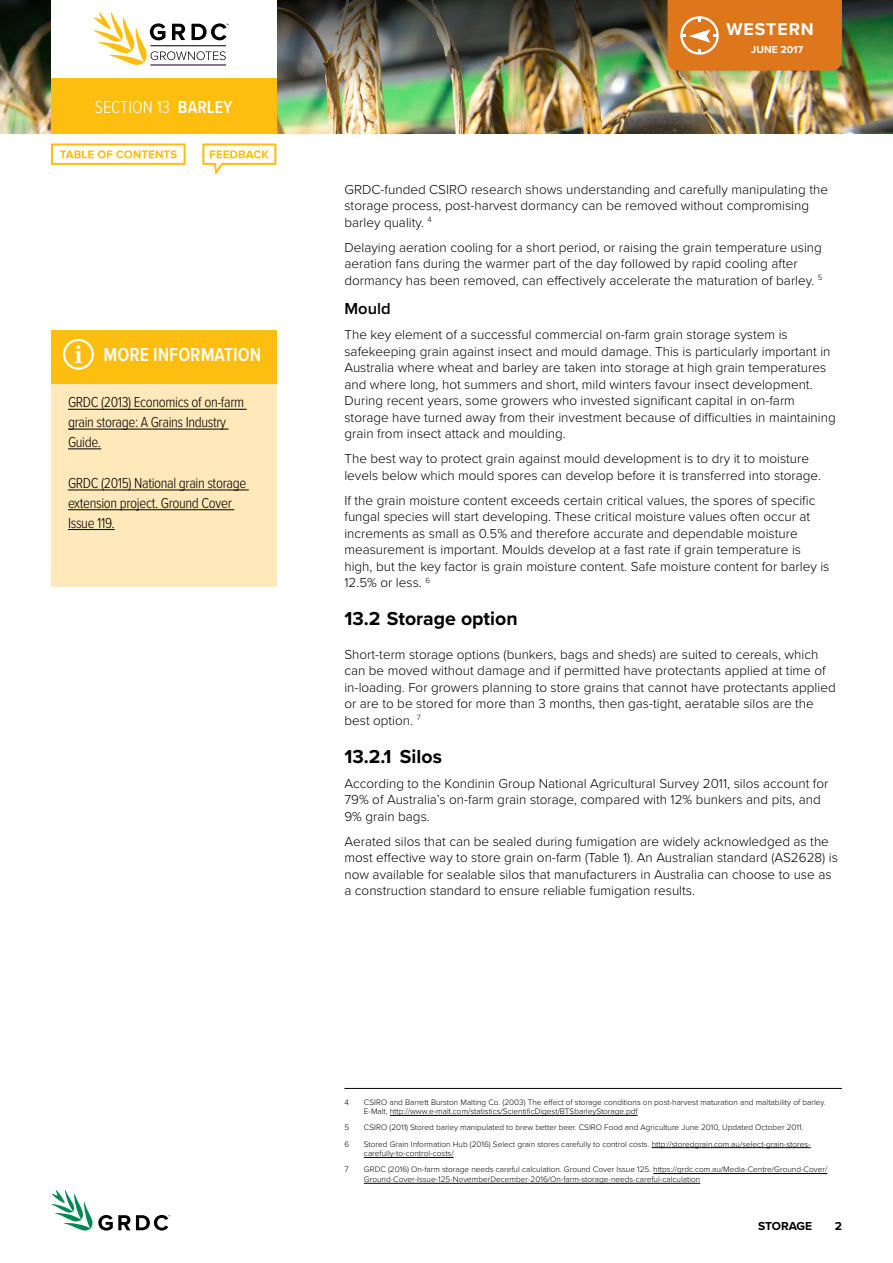
<style>
.page{position:relative;width:893px;height:1263px;background:#fff}
.page>*{position:absolute;margin:0;border:0;box-sizing:border-box;transform-origin:0 0}
.t1{font:700 19.5px "Proxima Nova";color:#000}
.t2{font:600 19.5px "Proxima Nova Cond";color:#fff}
.t3{font:300 18px "Proxima Nova Cond";color:#fff}
.t4{font:700 17.7px "Proxima Nova";letter-spacing:.05em;color:#fff}
.t5{font:600 16.5px "Proxima Nova";color:#000}
.t6{font:300 15px/19.8px "Proxima Nova Cond";letter-spacing:-.025em;color:#000}
.t7{font:300 13.5px/16.5px "Proxima Nova";color:#000}
.t8{font:700 12px "Proxima Nova";color:#000}
.t9{font:700 10.5px "Proxima Nova";color:#fff}
.t10{font:300 8.25px/9.8px "Proxima Nova";color:#000}
.s1{font-weight:600}
.s2{font-family:"Minion Pro";font-weight:700;font-size:27px}
</style>
<div class="page">
<img style="left:0;top:117px;width:893px;height:16px">
<img style="left:0;top:0;width:893px;height:117px">
<svg style="left:51px;top:1190px;width:119px;height:41px"></svg>
<div style="left:51px;top:0;width:225px;height:81px;background:#fff"></div>
<div style="left:51px;top:78px;width:225px;height:55px;background:#febe10"></div>
<div style="left:668px;top:0;width:174px;height:71px;background:#de761c"></div>
<hr style="left:150px;top:65px;width:76px;height:1px;background:#000">
<svg style="left:93px;top:12px;width:136px;height:53px"></svg>
<hr style="left:344px;top:1088px;width:498px;height:1px;background:#000">
<hr style="left:390px;top:1115px;width:248px;height:1px;background:#000">
<hr style="left:652px;top:1147px;width:159px;height:1px;background:#000">
<hr style="left:364px;top:1157px;width:90px;height:1px;background:#000">
<hr style="left:653px;top:1173px;width:174px;height:1px;background:#000">
<hr style="left:364px;top:1183px;width:336px;height:1px;background:#000">
<div style="left:51px;top:331px;width:225px;height:256px;background:#ffe8ba"></div>
<hr style="left:68px;top:409px;width:179px;height:1px;background:#000">
<hr style="left:68px;top:429px;width:161px;height:1px;background:#000">
<hr style="left:68px;top:448px;width:33px;height:1px;background:#000">
<hr style="left:68px;top:490px;width:181px;height:1px;background:#000">
<hr style="left:68px;top:509px;width:166px;height:1px;background:#000">
<hr style="left:68px;top:529px;width:47px;height:1px;background:#000">
<div style="left:51px;top:330px;width:225px;height:54px;background:#febe10"></div>
<div style="left:63px;top:339px;width:31px;height:31px;border:2px solid #fff;border-radius:50%"></div>
<svg style="left:51px;top:143px;width:135px;height:22px"></svg>
<svg style="left:202px;top:143px;width:74px;height:32px"></svg>
<h2 class="t3" style="left:95px;top:94px;width:94px">Section 13 <span class="s1">BARLEY</span></h2>
<h1 class="t2" style="left:74px;top:340px;width:188px"><span class="s2">i</span> MORE INFORMATION</h1>
<p class="t6" style="left:68px;top:392px;width:178px">GRDC (2013) Economics of on-farm grain storage: A Grains Industry<br>Guide.</p>
<p class="t6" style="left:68px;top:472px;width:180px">GRDC (2015) National grain storage extension project. Ground Cover<br>Issue 119.</p>
<h3 class="t4" style="left:726px;top:19px;width:89px">WESTERN</h3>
<p class="t9" style="left:751px;top:41px;width:13px">June</p>
<p class="t9" style="left:780px;top:41px;width:24px">2017</p>
<p class="t7" style="left:344px;top:180px;width:485px">GRDC-funded CSIRO research shows understanding and carefully manipulating the storage process, post-harvest dormancy can be removed without compromising barley quality. <sup>4</sup></p>
<p class="t7" style="left:344px;top:238px;width:480px">Delaying aeration cooling for a short period, or raising the grain temperature using aeration fans during the warmer part of the day followed by rapid cooling after dormancy has been removed, can effectively accelerate the maturation of barley. <sup>5</sup></p>
<p class="t5" style="left:344px;top:296px;width:48px">Mould</p>
<p class="t7" style="left:344px;top:326px;width:493px">The key element of a successful commercial on-farm grain storage system is safekeeping grain against insect and mould damage. This is particularly important in Australia where wheat and barley are taken into storage at high grain temperatures and where long, hot summers and short, mild winters favour insect development.<br>During recent years, some growers who invested significant capital in on-farm storage have turned away from their investment because of difficulties in maintaining grain from insect attack and moulding.</p>
<p class="t7" style="left:344px;top:450px;width:478px">The best way to protect grain against mould development is to dry it to moisture levels below which mould spores can develop before it is transferred into storage.</p>
<p class="t7" style="left:344px;top:491px;width:486px">If the grain moisture content exceeds certain critical values, the spores of specific fungal species will start developing. These critical moisture values often occur at increments as small as 0.5% and therefore accurate and dependable moisture measurement is important. Moulds develop at a fast rate if grain temperature is high, but the key factor is grain moisture content. Safe moisture content for barley is 12.5% or less. <sup>6</sup></p>
<h1 class="t1" style="left:344px;top:604px;width:175px">13.2 Storage option</h1>
<p class="t7" style="left:344px;top:645px;width:493px">Short-term storage options (bunkers, bags and sheds) are suited to cereals, which can be moved without damage and if permitted have protectants applied at time of in-loading. For growers planning to store grains that cannot have protectants applied or are to be stored for more than 3 months, then gas-tight, aeratable silos are the best option. <sup>7</sup></p>
<h1 class="t1" style="left:344px;top:742px;width:99px">13.2.1 Silos</h1>
<p class="t7" style="left:344px;top:774px;width:486px">According to the Kondinin Group National Agricultural Survey 2011, silos account for<br>79% of Australia’s on-farm grain storage, compared with 12% bunkers and pits, and<br>9% grain bags.</p>
<p class="t7" style="left:344px;top:832px;width:495px">Aerated silos that can be sealed during fumigation are widely acknowledged as the most effective way to store grain on-farm (Table 1). An Australian standard (AS2628) is now available for sealable silos that manufacturers in Australia can choose to use as a construction standard to ensure reliable fumigation results.</p>
<p class="t10" style="left:344px;top:1096px;width:6px">4</p>
<p class="t10" style="left:364px;top:1096px;width:463px">CSIRO and Barrett Burston Malting Co. (2003) The effect of storage conditions on post-harvest maturation and maltability of barley.<br>E-Malt, http://www.e-malt.com/statistics/ScientificDigest/BTSbarleyStorage.pdf</p>
<p class="t10" style="left:344px;top:1122px;width:6px">5</p>
<p class="t10" style="left:364px;top:1122px;width:441px">CSIRO (2011) Stored barley manipulated to brew better beer. CSIRO Food and Agriculture June 2010, Updated October 2011.</p>
<p class="t10" style="left:344px;top:1138px;width:6px">6</p>
<p class="t10" style="left:364px;top:1138px;width:448px">Stored Grain Information Hub (2016) Select grain stores carefully to control costs. http://storedgrain.com.au/select-grain-stores&shy;carefully-to-control-costs/</p>
<p class="t10" style="left:344px;top:1164px;width:6px">7</p>
<p class="t10" style="left:364px;top:1164px;width:465px">GRDC (2016) On-farm storage needs careful calculation. Ground Cover Issue 125. https://grdc.com.au/Media-Centre/Ground-Cover/<br>Ground-Cover-Issue-125-NovemberDecember-2016/On-farm-storage-needs-careful-calculation</p>
<p class="t8" style="left:765px;top:1217px;width:47px">torage</p>
<p class="t8" style="left:835px;top:1217px;width:9px">2</p>
</div>
